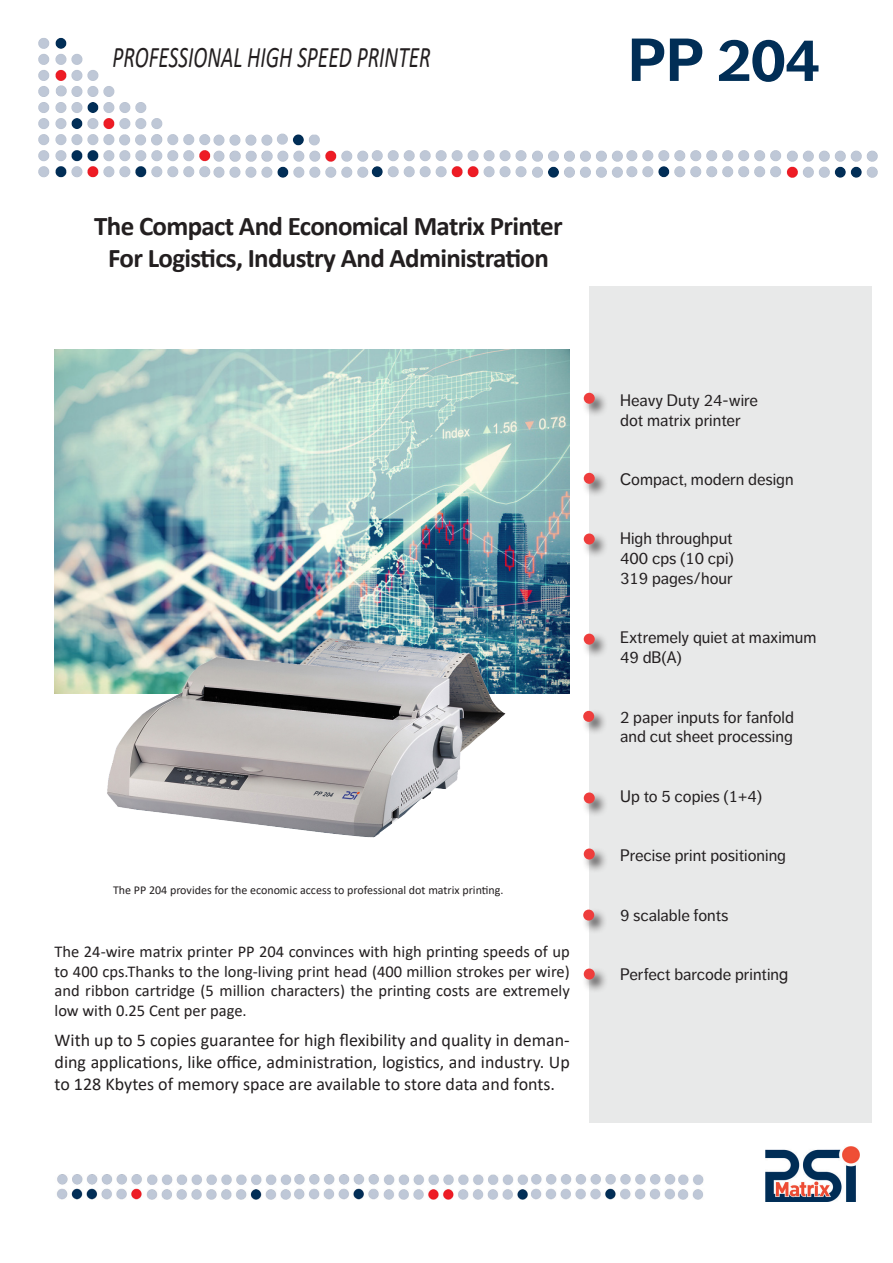
<style>
.page{position:relative;width:893px;height:1263px;background:#fff}
.page>*{position:absolute;margin:0;border:0;box-sizing:border-box;transform-origin:0 0}
.t1{font:700 60px "Dagny Pro";color:#012e56}
.t2{font:italic 30px "Calibri";color:#231f20;scale:.71 1}
.t3{font:700 27px "Calibri";letter-spacing:-.025em;color:#231f20}
.t4{font:18px/21.6px "Calibri";color:#231f20;text-align:justify}
.t5{font:16.5px "Dagny Pro";color:#231f20}
.t6{font:16.5px/19.8px "Calibri";color:#231f20;text-align:justify}
.t7{font:12px "Calibri";color:#231f20}
.s1{font-family:"Arial"}
</style>
<div class="page">
<div style="left:581px;top:709px;width:27px;height:27px;background:#231f20;opacity:.75"></div>
<div style="left:583px;top:711px;width:11px;height:11px;background:#ee3d3c;border-radius:50%"></div>
<div style="left:582px;top:532px;width:26px;height:26px;background:#231f20;opacity:.75"></div>
<div style="left:584px;top:533px;width:11px;height:11px;background:#ee3d3c;border-radius:50%"></div>
<div style="left:582px;top:471px;width:26px;height:27px;background:#231f20;opacity:.75"></div>
<div style="left:584px;top:473px;width:11px;height:11px;background:#ee3d3c;border-radius:50%"></div>
<div style="left:582px;top:391px;width:26px;height:26px;background:#231f20;opacity:.75"></div>
<div style="left:584px;top:393px;width:11px;height:11px;background:#ee3d3c;border-radius:50%"></div>
<div style="left:582px;top:967px;width:26px;height:26px;background:#231f20;opacity:.75"></div>
<div style="left:584px;top:968px;width:11px;height:11px;background:#ee3d3c;border-radius:50%"></div>
<div style="left:582px;top:632px;width:26px;height:26px;background:#231f20;opacity:.75"></div>
<div style="left:584px;top:634px;width:11px;height:11px;background:#ee3d3c;border-radius:50%"></div>
<div style="left:582px;top:847px;width:26px;height:26px;background:#231f20;opacity:.75"></div>
<div style="left:584px;top:848px;width:11px;height:11px;background:#ee3d3c;border-radius:50%"></div>
<div style="left:582px;top:791px;width:26px;height:26px;background:#231f20;opacity:.75"></div>
<div style="left:584px;top:792px;width:11px;height:11px;background:#ee3d3c;border-radius:50%"></div>
<img style="left:38px;top:37px;width:839px;height:140px">
<img style="left:55px;top:350px;width:515px;height:343px">
<div style="left:622px;top:29px;width:206px;height:62px;background:#fff"></div>
<img style="left:102px;top:634px;width:408px;height:204px">
<img style="left:766px;top:1146px;width:93px;height:56px">
<img style="left:57px;top:1174px;width:647px;height:26px">
<div style="left:581px;top:908px;width:27px;height:26px;background:#231f20;opacity:.75"></div>
<div style="left:583px;top:909px;width:11px;height:11px;background:#ee3d3c;border-radius:50%"></div>
<p class="t2" style="left:112px;top:36px;width:450px">PROFESSIONAL HIGH SPEED PRINTER</p>
<p class="t1" style="left:628px;top:25px;width:193px">PP 204</p>
<p class="t3" style="left:94px;top:207px;width:470px">The Compact And Economical Matrix Printer</p>
<p class="t3" style="left:108px;top:239px;width:442px">For Logistics, Industry And Administration</p>
<p class="t7" style="left:113px;top:881px;width:392px">The PP 204 provides for the economic access to professional dot matrix printing.</p>
<p class="t6" style="left:55px;top:941px;width:517px">The 24-wire matrix printer PP 204 convinces with high printing speeds of up to 400 cps.Thanks to the long-living print head (400 million strokes per wire) and ribbon cartridge (5 million characters) the printing costs are extremely low with 0.25 Cent per page.</p>
<p class="t4" style="left:55px;top:1029px;width:517px">With up to 5 copies guarantee for high flexibility and quality in deman&shy;ding applications, like office, administration, logistics, and industry. Up to 128 Kbytes of memory space are available to store data and fonts.</p>
<p class="t5" style="left:620px;top:391px;width:139px">Heavy Duty 24-wire</p>
<p class="t5" style="left:620px;top:410px;width:122px">dot matrix printer</p>
<p class="t5" style="left:620px;top:470px;width:175px">Compact, modern design</p>
<p class="t5" style="left:620px;top:529px;width:114px">High throughput</p>
<p class="t5" style="left:620px;top:549px;width:115px">400 cps (10 cpi)</p>
<p class="t5" style="left:620px;top:569px;width:114px">319 pages/hour</p>
<p class="t5" style="left:620px;top:628px;width:198px">Extremely quiet at maximum</p>
<p class="t5" style="left:620px;top:648px;width:63px">49 dB(A)</p>
<p class="t5" style="left:620px;top:707px;width:175px">2 paper inputs for fanfold</p>
<p class="t5" style="left:620px;top:727px;width:174px">and cut sheet processing</p>
<p class="t5" style="left:620px;top:787px;width:144px">Up to 5 copies (1+4)</p>
<p class="t5" style="left:620px;top:846px;width:167px">Precise print positioning</p>
<p class="t5" style="left:620px;top:905px;width:110px">9 scalable fonts</p>
<p class="t5" style="left:620px;top:965px;width:170px">Perfect barcode printin<span class="s1">g</span></p>
</div>
